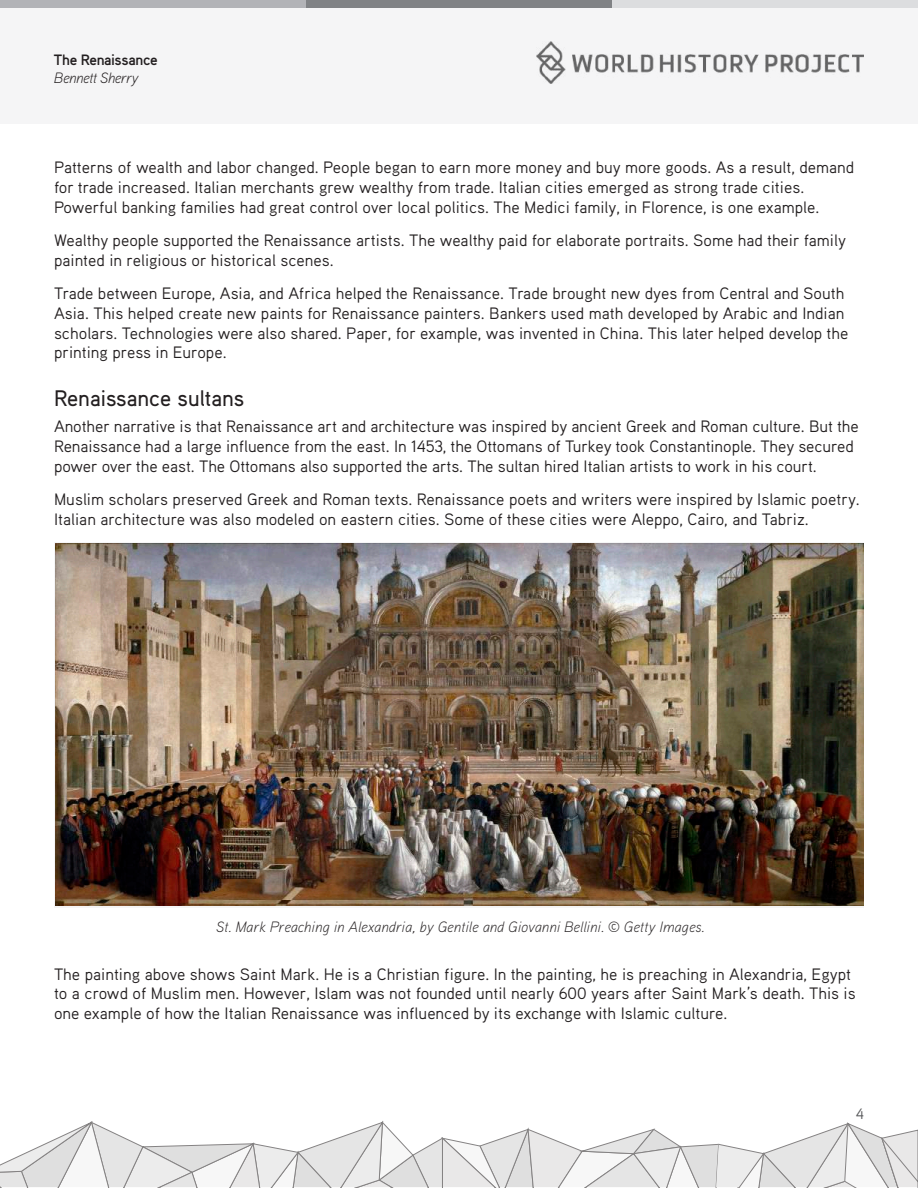
<style>
.page{position:relative;width:918px;height:1188px;background:#fff}
.page>*{position:absolute;margin:0;border:0;box-sizing:border-box;transform-origin:0 0}
.t1{font:500 22.5px "Aaux Pro";color:#231f20}
.t2{font:16.5px/19.8px "Aaux Pro";color:#231f20}
.t3{font:italic 300 15px "Aaux Pro";color:#231f20}
.t4{font:700 15px "Aaux Pro";letter-spacing:-.025em;color:#231f20}
.t5{font:italic 300 15px "Aaux Pro";letter-spacing:-.03em;color:#231f20}
.t6{font:15px "Aaux Pro";color:#57585a}
</style>
<div class="page">
<div style="left:0;top:0;width:918px;height:123px;background:#f5f5f6"></div>
<img style="left:537px;top:41px;width:327px;height:42px">
<div style="left:0;top:0;width:306px;height:8px;background:#b2b3b7"></div>
<div style="left:306px;top:0;width:306px;height:8px;background:#808285"></div>
<div style="left:612px;top:0;width:306px;height:8px;background:#dcdddf"></div>
<svg style="left:0;top:1121px;width:918px;height:67px"></svg>
<img style="left:56px;top:543px;width:808px;height:363px">
<p class="t4" style="left:54px;top:51px;width:105px">The Renaissance</p>
<p class="t5" style="left:54px;top:69px;width:86px">Bennett Sherry</p>
<p class="t2" style="left:54px;top:157px;width:802px">Patterns of wealth and labor changed. People began to earn more money and buy more goods. As a result, demand for trade increased. Italian merchants grew wealthy from trade. Italian cities emerged as strong trade cities.<br>Powerful banking families had great control over local politics. The Medici family, in Florence, is one example.</p>
<p class="t2" style="left:54px;top:230px;width:794px">Wealthy people supported the Renaissance artists. The wealthy paid for elaborate portraits. Some had their family painted in religious or historical scenes.</p>
<p class="t2" style="left:54px;top:283px;width:796px">Trade between Europe, Asia, and Africa helped the Renaissance. Trade brought new dyes from Central and South Asia. This helped create new paints for Renaissance painters. Bankers used math developed by Arabic and Indian scholars. Technologies were also shared. Paper, for example, was invented in China. This later helped develop the printing press in Europe.</p>
<h1 class="t1" style="left:54px;top:384px;width:192px">Renaissance sultans</h1>
<p class="t2" style="left:54px;top:416px;width:806px">Another narrative is that Renaissance art and architecture was inspired by ancient Greek and Roman culture. But the<br>Renaissance had a large influence from the east. In 1453, the Ottomans of Turkey took Constantinople. They secured power over the east. The Ottomans also supported the arts. The sultan hired Italian artists to work in his court.</p>
<p class="t2" style="left:54px;top:489px;width:807px">Muslim scholars preserved Greek and Roman texts. Renaissance poets and writers were inspired by Islamic poetry.<br>Italian architecture was also modeled on eastern cities. Some of these cities were Aleppo, Cairo, and Tabriz.</p>
<p class="t3" style="left:216px;top:918px;width:490px">St. Mark Preaching in Alexandria, by Gentile and Giovanni Bellini. © Getty Images.</p>
<p class="t2" style="left:54px;top:963px;width:803px">The painting above shows Saint Mark. He is a Christian figure. In the painting, he is preaching in Alexandria, Egypt to a crowd of Muslim men. However, Islam was not founded until nearly 600 years after Saint Mark’s death. This is one example of how the Italian Renaissance was influenced by its exchange with Islamic culture.</p>
<p class="t6" style="left:856px;top:1104px;width:10px">4</p>
</div>
